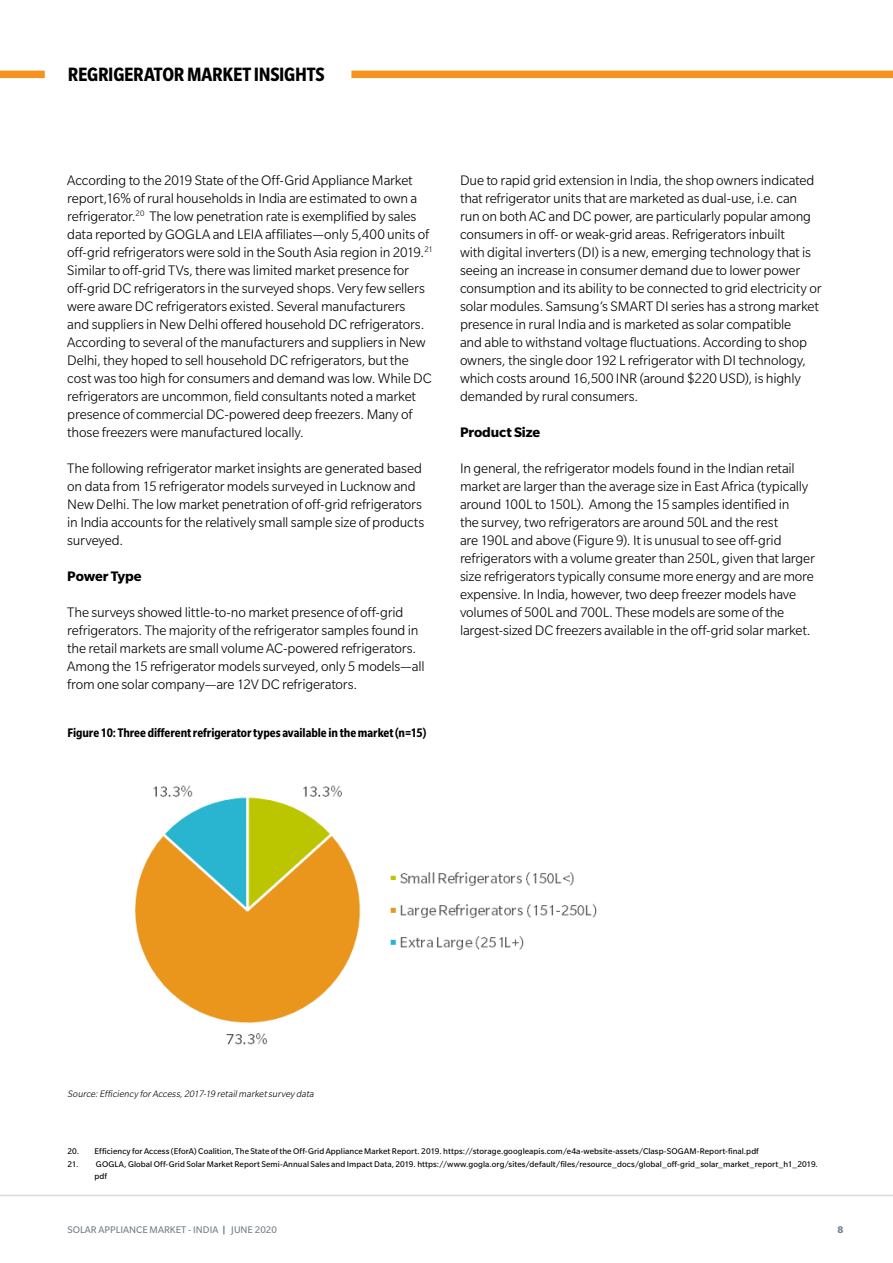
<style>
.page{position:relative;width:893px;height:1263px;background:#fff}
.page>*{position:absolute;margin:0;border:0;box-sizing:border-box;transform-origin:0 0}
.t1{font:700 condensed 21px "Slate Std";letter-spacing:-.015em;color:#000}
.t2{font:300 15px/18px "Slate Std";letter-spacing:-.01em;color:#000}
.t3{font:700 15px "Slate Std";letter-spacing:-.005em;color:#000}
.t4{font:700 condensed 13.5px "Slate Std";color:#000}
.t5{font:10.5px "Slate Std";color:#72808a}
.t6{font:700 10.5px "Slate Std";color:#72808a}
.t7{font:italic 300 10.2px "Slate Std";color:#000}
.t8{font:9px/12px "Slate Std";letter-spacing:.005em;color:#000}
.s1{font-weight:700}
</style>
<div class="page">
<hr style="left:0;top:1195px;width:893px;height:1px;background:#d8dcdf">
<div style="left:0;top:71px;width:45px;height:7px;background:#f7921e"></div>
<div style="left:351px;top:71px;width:542px;height:7px;background:#f7921e"></div>
<img style="left:135px;top:785px;width:462px;height:260px">
<h1 class="t1" style="left:68px;top:63px;width:258px">REGRIGERATOR MARKET INSIGHTS</h1>
<p class="t2" style="left:67px;top:172px;width:367px">According to the 2019 State of the Off-Grid Appliance Market report,16% of rural households in India are estimated to own a refrigerator.<sup>20</sup> The low penetration rate is exemplified by sales data reported by GOGLA and LEIA affiliates—only 5,400 units of off-grid refrigerators were sold in the South Asia region in 2019.<sup>21<br></sup>Similar to off-grid TVs, there was limited market presence for off-grid DC refrigerators in the surveyed shops. Very few sellers were aware DC refrigerators existed. Several manufacturers<br>and suppliers in New Delhi offered household DC refrigerators.<br>According to several of the manufacturers and suppliers in New Delhi, they hoped to sell household DC refrigerators, but the cost was too high for consumers and demand was low. While DC refrigerators are uncommon, field consultants noted a market presence of commercial DC-powered deep freezers. Many of those freezers were manufactured locally.</p>
<p class="t2" style="left:67px;top:460px;width:359px">The following refrigerator market insights are generated based on data from 15 refrigerator models surveyed in Lucknow and New Delhi. The low market penetration of off-grid refrigerators in India accounts for the relatively small sample size of products surveyed.</p>
<p class="t3" style="left:67px;top:568px;width:76px">Power Type</p>
<p class="t2" style="left:67px;top:604px;width:359px">The surveys showed little-to-no market presence of off-grid refrigerators. The majority of the refrigerator samples found in the retail markets are small volume AC-powered refrigerators.<br>Among the 15 refrigerator models surveyed, only 5 models—all from one solar company—are 12V DC refrigerators.</p>
<p class="t4" style="left:68px;top:726px;width:360px">Figure 10: Three different refrigerator types available in the market (n=15)</p>
<p class="t2" style="left:460px;top:172px;width:363px">Due to rapid grid extension in India, the shop owners indicated that refrigerator units that are marketed as dual-use, i.e. can<br>run on both AC and DC power, are particularly popular among consumers in off- or weak-grid areas. Refrigerators inbuilt<br>with digital inverters (DI) is a new, emerging technology that is seeing an increase in consumer demand due to lower power consumption and its ability to be connected to grid electricity or solar modules. Samsung’s SMART DI series has a strong market presence in rural India and is marketed as solar compatible<br>and able to withstand voltage fluctuations. According to shop owners, the single door 192 L refrigerator with DI technology, which costs around 16,500 INR (around $220 USD), is highly demanded by rural consumers.</p>
<p class="t3" style="left:460px;top:424px;width:82px">Product Size</p>
<p class="t2" style="left:460px;top:460px;width:357px">In general, the refrigerator models found in the Indian retail market are larger than the average size in East Africa (typically around 100L to 150L). Among the 15 samples identified in<br>the survey, two refrigerators are around 50L and the rest<br>are 190L and above (Figure 9). It is unusual to see off-grid refrigerators with a volume greater than 250L, given that larger size refrigerators typically consume more energy and are more expensive. In India, however, two deep freezer models have volumes of 500L and 700L. These models are some of the largest-sized DC freezers available in the off-grid solar market.</p>
<p class="t7" style="left:68px;top:1088px;width:250px">Source:Efficiency forAccess,2017-19 retailmarketsurvey data</p>
<p class="t8" style="left:68px;top:1145px;width:693px">20. Efficiency for Access (EforA) Coalition, The State of the Off-Grid Appliance Market Report. 2019. https://storage.googleapis.com/e4a-website-assets/Clasp-SOGAM-Report-final.pdf</p>
<p class="t8" style="left:94px;top:1158px;width:725px;text-indent:-27px">21. GOGLA, Global Off-Grid Solar Market Report Semi-Annual Sales and Impact Data, 2019. https://www.gogla.org/sites/default/files/resource_docs/global_off-grid_solar_market_report_h1_2019. pdf</p>
<p class="t5" style="left:68px;top:1224px;width:211px">SOLAR APPLIANCE MARKET - INDIA <span class="s1">|</span> JUNE 2020</p>
<p class="t6" style="left:838px;top:1224px;width:7px">8</p>
</div>
